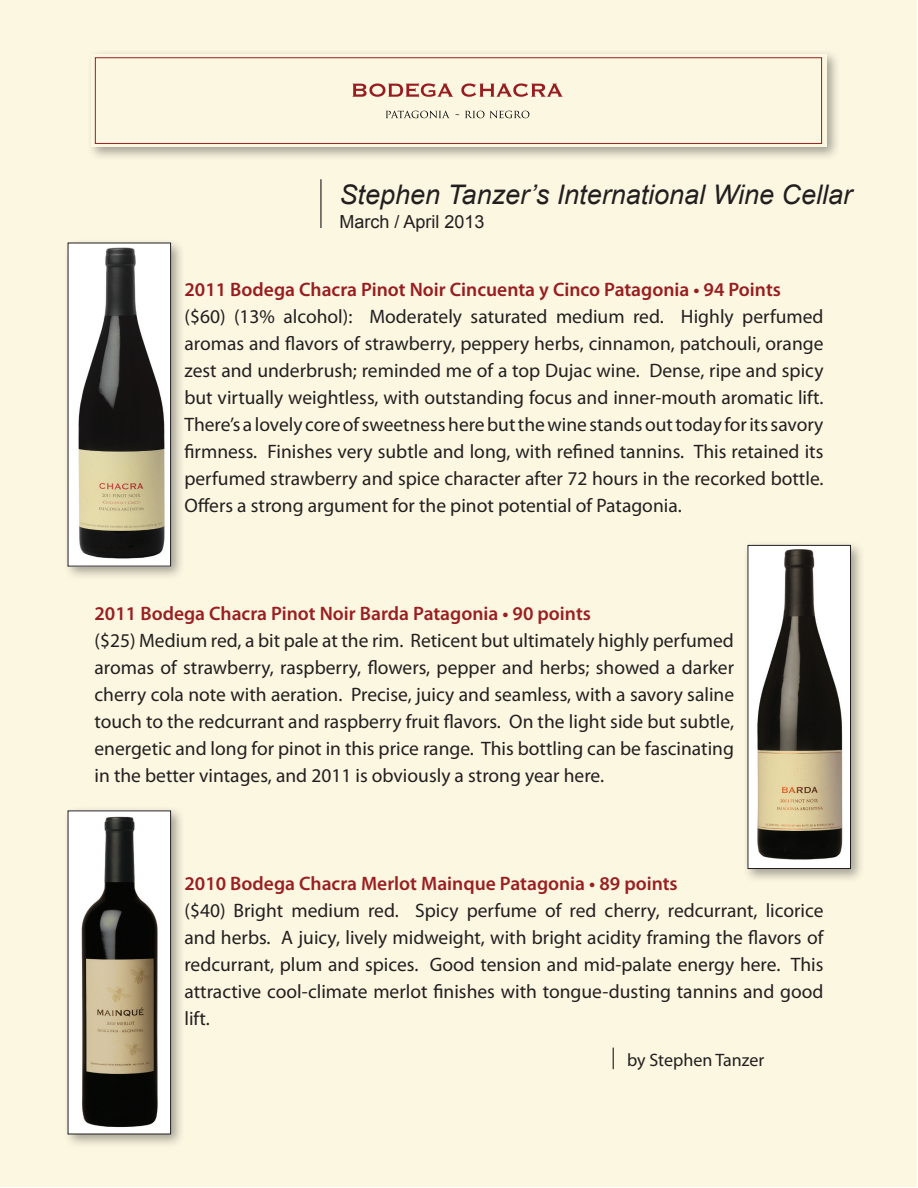
<style>
.page{position:relative;width:918px;height:1188px;background:#fff}
.page>*{position:absolute;margin:0;border:0;box-sizing:border-box;transform-origin:0 0}
.t1{font:italic 27px "Arial";color:#231f20}
.t2{font:19.5px/27px "Myriad Pro";color:#231f20;text-align:justify}
.t3{font:600 19.5px "Myriad Pro";color:#9a1f22}
.t4{font:600 19.5px "Myriad Pro";color:#991d20}
.t5{font:18px "Arial";color:#231f20}
.t6{font:18px "Myriad Pro";color:#231f20}
</style>
<div class="page">
<div style="left:1px;top:1px;width:916px;height:1186px;background:#fbf7e1"></div>
<div style="left:86px;top:49px;width:755px;height:112px;background:#231f20;opacity:.4"></div>
<div style="left:91px;top:54px;width:736px;height:93px;background:linear-gradient(to right,#fbf7e1,#fbf7e1)"></div>
<div style="left:95px;top:58px;width:727px;height:85px;background:#fbf7e1"></div>
<div style="left:95px;top:58px;width:727px;height:86px;border:1px solid #981d20"></div>
<svg style="left:461px;top:83px;width:102px;height:14px"></svg>
<svg style="left:465px;top:111px;width:64px;height:7px"></svg>
<svg style="left:353px;top:83px;width:100px;height:14px"></svg>
<svg style="left:386px;top:111px;width:73px;height:7px"></svg>
<div style="left:63px;top:238px;width:122px;height:343px;background:#231f20;opacity:.4"></div>
<img style="left:70px;top:245px;width:99px;height:319px">
<div style="left:68px;top:243px;width:103px;height:323px;border:1px solid #231f20"></div>
<hr style="left:321px;top:179px;width:1px;height:49px;background:#000">
<div style="left:743px;top:540px;width:122px;height:344px;background:#231f20;opacity:.4"></div>
<img style="left:750px;top:547px;width:99px;height:320px">
<div style="left:748px;top:545px;width:103px;height:324px;border:1px solid #231f20"></div>
<div style="left:63px;top:806px;width:122px;height:343px;background:#231f20;opacity:.4"></div>
<img style="left:70px;top:813px;width:99px;height:319px">
<div style="left:68px;top:811px;width:103px;height:323px;border:1px solid #231f20"></div>
<svg style="left:613px;top:1048px;width:1px;height:21px"></svg>
<h1 class="t1" style="left:340px;top:177px;width:514px">Stephen Tanzer’s International Wine Cellar</h1>
<p class="t5" style="left:340px;top:210px;width:147px">March / April 2013</p>
<p class="t4" style="left:184px;top:277px;width:598px">2011 Bodega Chacra Pinot Noir Cincuenta y Cinco Patagonia • 94 Points</p>
<p class="t2" style="left:184px;top:303px;width:641px">($60) (13% alcohol): Moderately saturated medium red. Highly perfumed aromas and flavors of strawberry, peppery herbs, cinnamon, patchouli, orange zest and underbrush; reminded me of a top Dujac wine. Dense, ripe and spicy but virtually weightless, with outstanding focus and inner-mouth aromatic lift.<br>There’s a lovely core of sweetness here but the wine stands out today for its savory firmness. Finishes very subtle and long, with refined tannins. This retained its perfumed strawberry and spice character after 72 hours in the recorked bottle.<br>Offers a strong argument for the pinot potential of Patagonia.</p>
<p class="t3" style="left:95px;top:601px;width:498px">2011 Bodega Chacra Pinot Noir Barda Patagonia • 90 points</p>
<p class="t2" style="left:95px;top:627px;width:641px">($25) Medium red, a bit pale at the rim. Reticent but ultimately highly perfumed aromas of strawberry, raspberry, flowers, pepper and herbs; showed a darker cherry cola note with aeration. Precise, juicy and seamless, with a savory saline touch to the redcurrant and raspberry fruit flavors. On the light side but subtle, energetic and long for pinot in this price range. This bottling can be fascinating in the better vintages, and 2011 is obviously a strong year here.</p>
<p class="t3" style="left:184px;top:871px;width:495px">2010 Bodega Chacra Merlot Mainque Patagonia • 89 points</p>
<p class="t2" style="left:184px;top:897px;width:641px">($40) Bright medium red. Spicy perfume of red cherry, redcurrant, licorice and herbs. A juicy, lively midweight, with bright acidity framing the flavors of redcurrant, plum and spices. Good tension and mid-palate energy here. This attractive cool-climate merlot finishes with tongue-dusting tannins and good lift.</p>
<p class="t6" style="left:627px;top:1048px;width:139px">by Stephen Tanzer</p>
</div>
